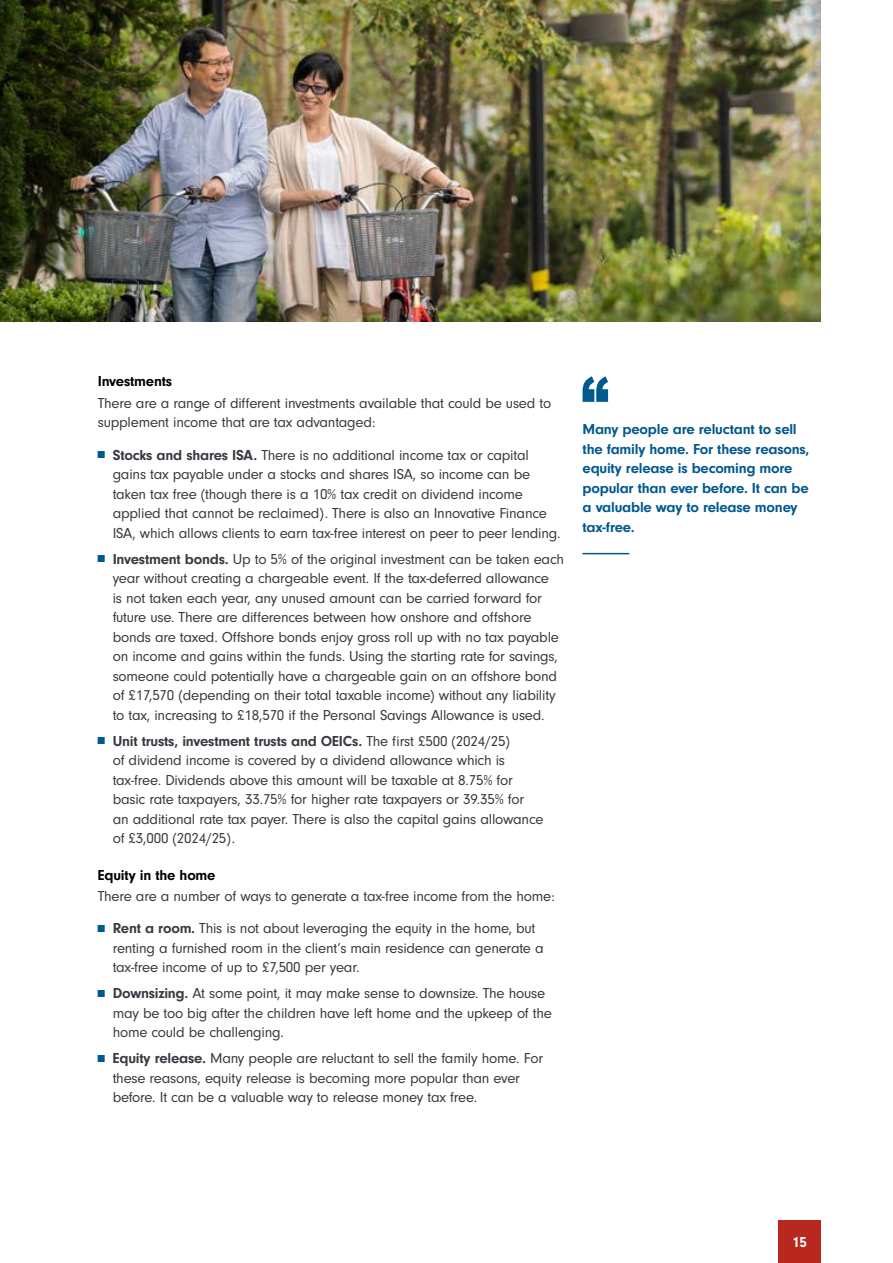
<style>
.page{position:relative;width:893px;height:1263px;background:#fff}
.page>*{position:absolute;margin:0;border:0;box-sizing:border-box;transform-origin:0 0}
.t1{font:15px/19.5px "Neuzeit Gro";letter-spacing:-.015em;color:#383941}
.t2{font:700 15px/19.5px "Neuzeit Gro";letter-spacing:-.015em;color:#00598f}
.t3{font:700 15px "Neuzeit Gro";letter-spacing:-.015em;color:#000}
.t4{font:700 15px "Neuzeit Gro";color:#fff}
.s1{font-weight:300;font-size:10.5px;color:#00598f}
.s2{font-weight:700}
</style>
<div class="page">
<hr style="left:583px;top:553px;width:46px;height:1px;background:#00598f">
<svg style="left:583px;top:376px;width:25px;height:26px"></svg>
<div style="left:778px;top:1220px;width:43px;height:43px;background:#b8281f"></div>
<img style="left:0;top:0;width:821px;height:321px">
<p class="t3" style="left:98px;top:373px;width:76px">Investments</p>
<p class="t1" style="left:98px;top:394px;width:455px">There are a range of different investments available that could be used to supplement income that are tax advantaged:</p>
<p class="t1" style="left:113px;top:445px;width:449px;text-indent:-15px"><span class="s1">■</span> <span class="s2">Stocks and shares ISA.</span> There is no additional income tax or capital gains tax payable under a stocks and shares ISA, so income can be taken tax free (though there is a 10% tax credit on dividend income applied that cannot be reclaimed). There is also an Innovative Finance ISA, which allows clients to earn tax-free interest on peer to peer lending.</p>
<p class="t1" style="left:113px;top:549px;width:453px;text-indent:-15px"><span class="s1">■</span> <span class="s2">Investment bonds.</span> Up to 5% of the original investment can be taken each year without creating a chargeable event. If the tax-deferred allowance<br>is not taken each year, any unused amount can be carried forward for future use. There are differences between how onshore and offshore bonds are taxed. Offshore bonds enjoy gross roll up with no tax payable on income and gains within the funds. Using the starting rate for savings, someone could potentially have a chargeable gain on an offshore bond of £17,570 (depending on their total taxable income) without any liability to tax, increasing to £18,570 if the Personal Savings Allowance is used.</p>
<p class="t1" style="left:113px;top:731px;width:432px;text-indent:-15px"><span class="s1">■</span> <span class="s2">Unit trusts, investment trusts and OEICs.</span> The first £500 (2024/25)<br>of dividend income is covered by a dividend allowance which is tax-free. Dividends above this amount will be taxable at 8.75% for basic rate taxpayers, 33.75% for higher rate taxpayers or 39.35% for an additional rate tax payer. There is also the capital gains allowance of £3,000 (2024/25).</p>
<p class="t3" style="left:98px;top:866px;width:119px">Equity in the home</p>
<p class="t1" style="left:98px;top:887px;width:459px">There are a number of ways to generate a tax-free income from the home:</p>
<p class="t1" style="left:113px;top:919px;width:432px;text-indent:-15px"><span class="s1">■</span> <span class="s2">Rent a room.</span> This is not about leveraging the equity in the home, but renting a furnished room in the client’s main residence can generate a tax-free income of up to £7,500 per year.</p>
<p class="t1" style="left:113px;top:984px;width:441px;text-indent:-15px"><span class="s1">■</span> <span class="s2">Downsizing.</span> At some point, it may make sense to downsize. The house may be too big after the children have left home and the upkeep of the home could be challenging.</p>
<p class="t1" style="left:113px;top:1049px;width:432px;text-indent:-15px"><span class="s1">■</span> <span class="s2">Equity release.</span> Many people are reluctant to sell the family home. For these reasons, equity release is becoming more popular than ever before. It can be a valuable way to release money tax free.</p>
<p class="t2" style="left:583px;top:420px;width:228px">Many people are reluctant to sell the family home. For these reasons, equity release is becoming more popular than ever before. It can be a valuable way to release money tax-free.</p>
<p class="t4" style="left:792px;top:1233px;width:16px">15</p>
</div>
